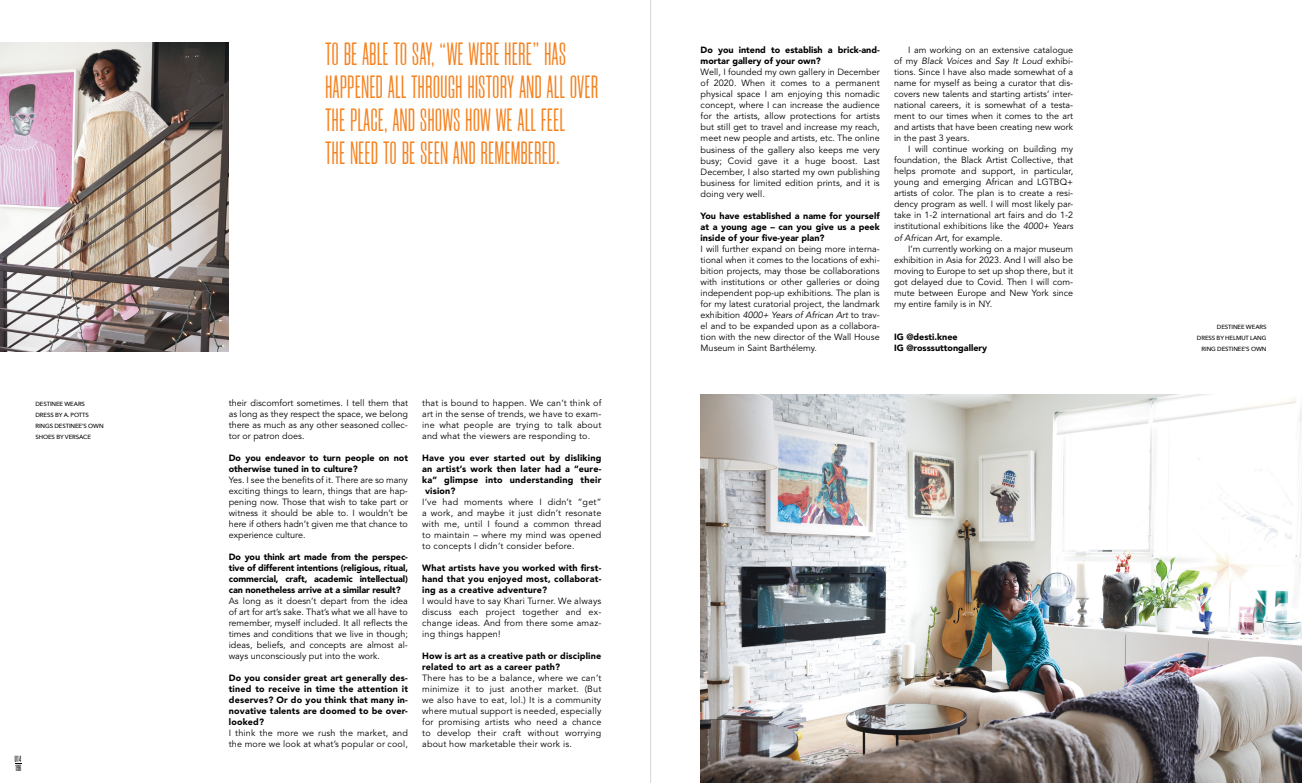
<style>
.page{position:relative;width:1302px;height:783px;background:#fff}
.page>*{position:absolute;margin:0;border:0;box-sizing:border-box;transform-origin:0 0}
.t1{font:32px/33px "Morganite";letter-spacing:.02em;color:#f58220}
.t2{font:9px/11px "Avenir LT Std";color:#000;text-align:justify}
.t3{font:900 9px/11px "Avenir LT Std";letter-spacing:.02em;color:#000;text-align:justify}
.t4{font:900 9px/11px "Avenir LT Std";color:#000}
.t5{font:9px/11px "Avenir LT Std";letter-spacing:.02em;color:#000}
.t6{font:500 9px/9px "Morganite";letter-spacing:.04em;color:#000}
.t7{font:500 6px/11px "Avenir Next";letter-spacing:-.015em;color:#000;text-align:right}
.s1{font-style:italic}
</style>
<div class="page">
<hr style="left:650px;top:0;width:1px;height:782px;background:#000">
<img style="left:0;top:43px;width:229px;height:308px">
<img style="left:700px;top:394px;width:601px;height:388px">
<p class="t7" style="left:35px;top:398px;width:70px;text-align:left">DESTINEE WEARS<br>DRESS BY A. POTTS<br>RINGS DESTINEE’S OWN<br>SHOES BY VERSACE</p>
<p class="t6" style="left:15px;top:754px;width:8px">U14<br>196</p>
<h1 class="t1" style="left:325px;top:37px;width:274px">TO BE ABLE TO SAY, “WE WERE HERE” HAS HAPPENED ALL THROUGH HISTORY AND ALL OVER THE PLACE, AND SHOWS HOW WE ALL FEEL<br>THE NEED TO BE SEEN AND REMEMBERED.</h1>
<p class="t2" style="left:229px;top:397px;width:181px">their discomfort sometimes. I tell them that as long as they respect the space, we belong there as much as any other seasoned collec&shy;tor or patron does.</p>
<p class="t4" style="left:229px;top:452px;width:181px">Do you endeavor to turn people on not otherwise tuned in to culture?</p>
<p class="t2" style="left:229px;top:474px;width:181px">Yes. I see the benefits of it. There are so many exciting things to learn, things that are hap&shy;pening now. Those that wish to take part or witness it should be able to. I wouldn’t be here if others hadn’t given me that chance to experience culture.</p>
<p class="t3" style="left:229px;top:551px;width:181px">Do you think art made from the perspec&shy;tive of different intentions (religious, ritual, commercial, craft, academic intellectual) can nonetheless arrive at a similar result?</p>
<p class="t2" style="left:229px;top:595px;width:181px">As long as it doesn’t depart from the idea of art for art’s sake. That’s what we all have to remember, myself included. It all reflects the times and conditions that we live in though; ideas, beliefs, and concepts are almost al&shy;ways unconsciously put into the work.</p>
<p class="t3" style="left:229px;top:672px;width:181px">Do you consider great art generally des&shy;tined to receive in time the attention it deserves? Or do you think that many in&shy;novative talents are doomed to be over&shy;looked?</p>
<p class="t5" style="left:229px;top:727px;width:181px">I think the more we rush the market, and the more we look at what’s popular or cool,</p>
<p class="t2" style="left:422px;top:397px;width:181px">that is bound to happen. We can’t think of art in the sense of trends, we have to exam&shy;ine what people are trying to talk about and what the viewers are responding to.</p>
<p class="t3" style="left:422px;top:452px;width:181px">Have you ever started out by disliking</p>
<p class="t3" style="left:422px;top:463px;width:181px">an artist’s work then later had a “eure-</p>
<p class="t3" style="left:422px;top:474px;width:181px">ka” glimpse into understanding their</p>
<p class="t3" style="left:425px;top:485px;width:32px">vision?</p>
<p class="t2" style="left:422px;top:496px;width:181px">I’ve had moments where I didn’t “get” a work, and maybe it just didn’t resonate with me, until I found a common thread to maintain – where my mind was opened to concepts I didn’t consider before.</p>
<p class="t3" style="left:422px;top:562px;width:181px">What artists have you worked with first&shy;hand that you enjoyed most, collaborat&shy;ing as a creative adventure?</p>
<p class="t2" style="left:422px;top:595px;width:181px">I would have to say Khari Turner. We always discuss each project together and ex&shy;change ideas. And from there some amaz&shy;ing things happen!</p>
<p class="t3" style="left:422px;top:650px;width:181px">How is art as a creative path or discipline related to art as a career path?</p>
<p class="t2" style="left:422px;top:672px;width:181px">There has to be a balance, where we can’t minimize it to just another market. (But we also have to eat, lol.) It is a community where mutual support is needed, especially for promising artists who need a chance to develop their craft without worrying about how marketable their work is.</p>
<p class="t4" style="left:700px;top:45px;width:181px">Do you intend to establish a brick-and&shy;mortar gallery of your own?</p>
<p class="t2" style="left:700px;top:67px;width:181px">Well, I founded my own gallery in December of 2020. When it comes to a permanent physical space I am enjoying this nomadic concept, where I can increase the audience for the artists, allow protections for artists but still get to travel and increase my reach, meet new people and artists, etc. The online business of the gallery also keeps me very busy; Covid gave it a huge boost. Last December, I also started my own publishing business for limited edition prints, and it is doing very well.</p>
<p class="t3" style="left:700px;top:210px;width:181px">You have established a name for yourself at a young age – can you give us a peek inside of your five-year plan?</p>
<p class="t2" style="left:700px;top:243px;width:181px">I will further expand on being more interna&shy;tional when it comes to the locations of exhi&shy;bition projects, may those be collaborations with institutions or other galleries or doing independent pop-up exhibitions. The plan is for my latest curatorial project, the landmark exhibition <span class="s1">4000+ Years of African Art</span> to trav&shy;el and to be expanded upon as a collabora&shy;tion with the new director of the Wall House Museum in Saint Barthélemy.</p>
<p class="t2" style="left:893px;top:45px;width:181px;text-indent:14px">I am working on an extensive catalogue of my <span class="s1">Black Voices</span> and <span class="s1">Say It Loud</span> exhibi&shy;tions. Since I have also made somewhat of a name for myself as being a curator that dis&shy;covers new talents and starting artists’ inter&shy;national careers, it is somewhat of a testa&shy;ment to our times when it comes to the art and artists that have been creating new work in the past 3 years.</p>
<p class="t2" style="left:893px;top:144px;width:181px;text-indent:14px">I will continue working on building my foundation, the Black Artist Collective, that helps promote and support, in particular, young and emerging African and LGTBQ+ artists of color. The plan is to create a resi&shy;dency program as well. I will most likely par&shy;take in 1-2 international art fairs and do 1-2 institutional exhibitions like the <span class="s1">4000+ Years of African Art</span>, for example.</p>
<p class="t2" style="left:893px;top:243px;width:181px;text-indent:14px">I’m currently working on a major museum exhibition in Asia for 2023. And I will also be moving to Europe to set up shop there, but it got delayed due to Covid. Then I will com&shy;mute between Europe and New York since my entire family is in NY.</p>
<p class="t4" style="left:893px;top:331px;width:95px">IG @desti.knee<br>IG @rosssuttongallery</p>
<p class="t7" style="left:1196px;top:321px;width:71px">DESTINEE WEARS<br>DRESS BY HELMUT LANG<br>RING DESTINEE’S OWN</p>
</div>
